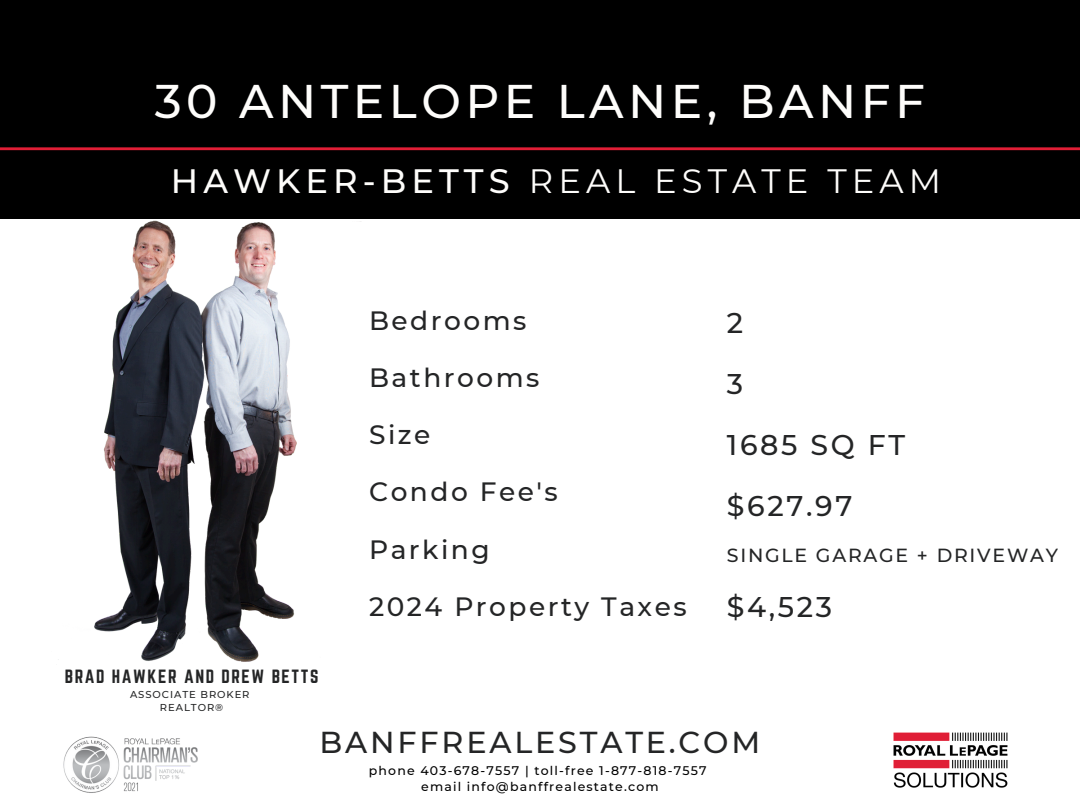
<style>
.page{position:relative;width:1080px;height:810px;background:#fff}
.page>*{position:absolute;margin:0;border:0;box-sizing:border-box;transform-origin:0 0}
.t1{font:500 47.12px "Montserrat";letter-spacing:.095em;color:#fefdfb}
.t2{font:33.75px "Montserrat";letter-spacing:.15em;color:#fefdfb}
.t3{font:500 30.25px "Montserrat";letter-spacing:.095em;color:#242526}
.t4{font:500 28.38px/61px "Montserrat";letter-spacing:.095em;color:#242526}
.t5{font:500 26.5px/57.2px "Montserrat";letter-spacing:.095em;color:#242526}
.t6{font:500 19px "Montserrat";letter-spacing:.095em;color:#242526}
.t7{font:16.75px "Norwester";letter-spacing:.095em;color:#242526}
.t8{font:500 12.5px "Montserrat";letter-spacing:.095em;color:#000}
.t9{font:500 10px "Montserrat";letter-spacing:.095em;color:#242526}
.s1{font-weight:500}
</style>
<div class="page">
<div style="left:0;top:0;width:1080px;height:219px;background:#000"></div>
<img style="left:58px;top:220px;width:303px;height:442px">
<hr style="left:0;top:147px;width:1080px;height:3px;background:#e01e36">
<img style="left:893px;top:732px;width:115px;height:56px">
<img style="left:63px;top:736px;width:135px;height:57px">
<h1 class="t1" style="left:155px;top:73px;width:772px">30 ANTELOPE LANE, BANFF</h1>
<p class="t2" style="left:171px;top:160px;width:772px"><span class="s1">HAWKER-BETTS</span> REAL ESTATE TEAM</p>
<p class="t7" style="left:65px;top:666px;width:255px">BRAD HAWKER AND DREW BETTS</p>
<p class="t9" style="left:130px;top:688px;width:121px">ASSOCIATE BROKER</p>
<p class="t9" style="left:160px;top:701px;width:65px">REALTOR®</p>
<p class="t5" style="left:369px;top:292px;width:319px">Bedrooms<br>Bathrooms<br>Size<br>Condo Fee's<br>Parking<br>2024 Property Taxes</p>
<p class="t4" style="left:727px;top:292px;width:180px">2<br>3<br>1685 SQ FT $627.97</p>
<p class="t6" style="left:727px;top:544px;width:333px">SINGLE GARAGE + DRIVEWAY</p>
<p class="t4" style="left:727px;top:576px;width:107px">$4,523</p>
<h4 class="t3" style="left:320px;top:724px;width:442px">BANFFREALESTATE.COM</h4>
<h5 class="t8" style="left:369px;top:763px;width:339px">phone 403-678-7557 | toll-free 1-877-818-7557</h5>
<h6 class="t8" style="left:421px;top:779px;width:239px">email info@banffrealestate.com</h6>
</div>
